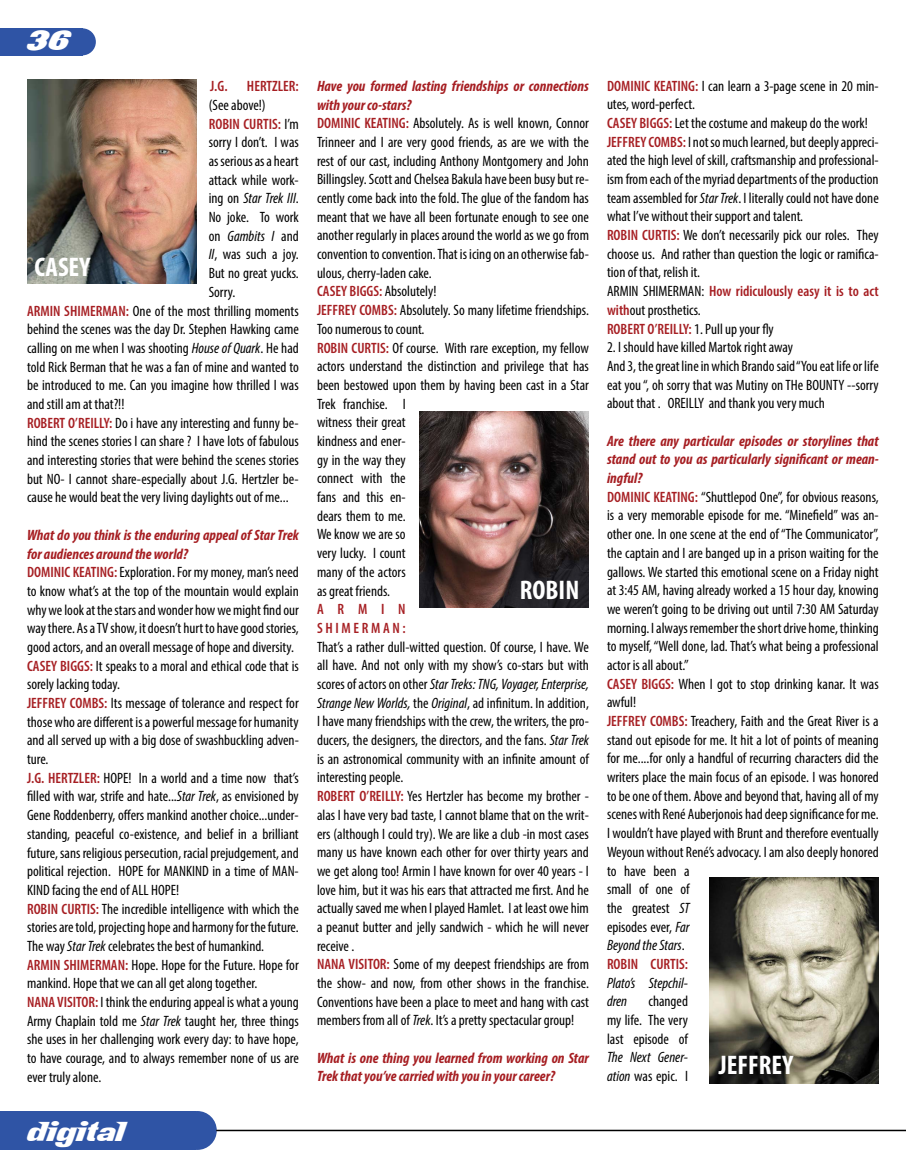
<style>
.page{position:relative;width:906px;height:1176px;background:#fff}
.page>*{position:absolute;margin:0;border:0;box-sizing:border-box;transform-origin:0 0}
.t1{font:36px "New Yorkto Las Vegas";color:#fff}
.t2{font:700 condensed 27px "Myriad Pro";color:#fff}
.t3{font:condensed 15px/18.6px "Myriad Pro";color:#000}
.t4{font:italic 700 condensed 15px/18.8px "Myriad Pro";color:#a61e22}
.t5{font:italic condensed 15px/18.6px "Myriad Pro";color:#000}
.t6{font:600 condensed 15px "Myriad Pro";color:#a61e22}
.t7{font:600 condensed 15px/18.6px "Myriad Pro";letter-spacing:.18em;color:#a61e22}
.s1{font-weight:400;color:#000}
.s2{font-style:normal}
.s3{font-style:italic}
.s4{font-weight:600;color:#a61e22}
.s5{font-weight:700;font-style:italic;color:#a61e22}
</style>
<div class="page">
<img style="left:27px;top:80px;width:170px;height:204px">
<img style="left:419px;top:411px;width:169px;height:196px">
<img style="left:709px;top:877px;width:169px;height:206px">
<div style="left:0;top:28px;width:82px;height:27px;background:#2f54a5"></div>
<div style="left:69px;top:28px;width:27px;height:27px;background:#2f54a5;border-radius:50%"></div>
<div style="left:0;top:1110px;width:195px;height:39px;background:#2f54a5"></div>
<div style="left:178px;top:1110px;width:39px;height:39px;background:#2f54a5;border-radius:50%"></div>
<hr style="left:216px;top:1129px;width:689px;height:1px;background:#000">
<h1 class="t1" style="left:28px;top:22px;width:44px">36</h1>
<p class="t6" style="left:210px;top:77px;width:19px">J.G.</p>
<p class="t6" style="left:247px;top:77px;width:53px">HERTZLER:</p>
<p class="t3" style="left:208px;top:95px;width:58px">(See above!)</p>
<p class="t6" style="left:208px;top:114px;width:91px">ROBIN CURTIS: <span class="s1">I’m</span></p>
<p class="t3" style="left:208px;top:133px;width:91px">sorry I don’t. I was</p>
<p class="t3" style="left:208px;top:151px;width:91px">as serious as a heart</p>
<p class="t3" style="left:208px;top:170px;width:91px">attack while work-</p>
<p class="t5" style="left:208px;top:189px;width:92px"><span class="s2">ing on</span> Star Trek III<span class="s2">.</span></p>
<p class="t3" style="left:208px;top:207px;width:91px">No joke. To work</p>
<p class="t5" style="left:208px;top:226px;width:92px"><span class="s2">on</span> Gambits I <span class="s2">and</span></p>
<p class="t3" style="left:208px;top:245px;width:91px"><span class="s3">II</span>, was such a joy.</p>
<p class="t3" style="left:208px;top:263px;width:91px">But no great yucks.</p>
<p class="t3" style="left:208px;top:282px;width:28px">Sorry.</p>
<p class="t3" style="left:27px;top:301px;width:273px"><span class="s4">ARMIN SHIMERMAN:</span> One of the most thrilling moments</p>
<p class="t3" style="left:27px;top:320px;width:273px">behind the scenes was the day Dr. Stephen Hawking came</p>
<p class="t3" style="left:27px;top:338px;width:273px">calling on me when I was shooting <span class="s3">House of Quark</span>. He had</p>
<p class="t3" style="left:27px;top:357px;width:273px">told Rick Berman that he was a fan of mine and wanted to</p>
<p class="t3" style="left:27px;top:376px;width:273px">be introduced to me. Can you imagine how thrilled I was</p>
<p class="t3" style="left:27px;top:394px;width:99px">and still am at that?!!</p>
<p class="t3" style="left:27px;top:413px;width:273px"><span class="s4">ROBERT O’REILLY:</span> Do i have any interesting and funny be-</p>
<p class="t3" style="left:27px;top:432px;width:273px">hind the scenes stories I can share ? I have lots of fabulous</p>
<p class="t3" style="left:27px;top:450px;width:273px">and interesting stories that were behind the scenes stories</p>
<p class="t3" style="left:27px;top:469px;width:273px">but NO- I cannot share-especially about J.G. Hertzler be-</p>
<p class="t3" style="left:27px;top:488px;width:263px">cause he would beat the very living daylights out of me...</p>
<p class="t3" style="left:27px;top:525px;width:273px"><span class="s5">What do you think is the enduring appeal of Star Trek for audiences around the world?<br></span><span class="s4">DOMINIC KEATING:</span> Exploration. For my money, man’s need to know what’s at the top of the mountain would explain why we look at the stars and wonder how we might find our way there. As a TV show, it doesn’t hurt to have good stories, good actors, and an overall message of hope and diversity.<br><span class="s4">CASEY BIGGS:</span> It speaks to a moral and ethical code that is sorely lacking today.<br><span class="s4">JEFFREY COMBS:</span> Its message of tolerance and respect for those who are different is a powerful message for humanity and all served up with a big dose of swashbuckling adven&shy;ture.<br><span class="s4">J.G. HERTZLER:</span> HOPE! In a world and a time now that’s filled with war, strife and hate...<span class="s3">Star Trek</span>, as envisioned by Gene Roddenberry, offers mankind another choice...under&shy;standing, peaceful co-existence, and belief in a brilliant future, sans religious persecution, racial prejudgement, and political rejection. HOPE for MANKIND in a time of MAN-KIND facing the end of ALL HOPE!<br><span class="s4">ROBIN CURTIS:</span> The incredible intelligence with which the stories are told, projecting hope and harmony for the future.<br>The way <span class="s3">Star Trek</span> celebrates the best of humankind.<br><span class="s4">ARMIN SHIMERMAN:</span> Hope. Hope for the Future. Hope for mankind. Hope that we can all get along together.<br><span class="s4">NANA VISITOR:</span> I think the enduring appeal is what a young Army Chaplain told me <span class="s3">Star Trek</span> taught her, three things she uses in her challenging work every day: to have hope, to have courage, and to always remember none of us are ever truly alone.</p>
<h2 class="t2" style="left:34px;top:250px;width:57px">CASEY</h2>
<h1 class="t1" style="left:27px;top:1111px;width:99px">digital</h1>
<p class="t3" style="left:317px;top:76px;width:273px"><span class="s5">Have you formed lasting friendships or connections with your co-stars?<br></span><span class="s4">DOMINIC KEATING:</span> Absolutely. As is well known, Connor Trinneer and I are very good friends, as are we with the rest of our cast, including Anthony Montgomery and John Billingsley. Scott and Chelsea Bakula have been busy but re&shy;cently come back into the fold. The glue of the fandom has meant that we have all been fortunate enough to see one another regularly in places around the world as we go from convention to convention. That is icing on an otherwise fab&shy;ulous, cherry-laden cake.<br><span class="s4">CASEY BIGGS:</span> Absolutely!<br><span class="s4">JEFFREY COMBS:</span> Absolutely. So many lifetime friendships.<br>Too numerous to count.<br><span class="s4">ROBIN CURTIS:</span> Of course. With rare exception, my fellow actors understand the distinction and privilege that has been bestowed upon them by having been cast in a Star Trek franchise. I<br>witness their great<br>kindness and ener-<br>gy in the way they<br>connect with the<br>fans and this en-<br>dears them to me.<br>We know we are so<br>very lucky. I count<br>many of the actors<br>as great friends.</p>
<p class="t7" style="left:317px;top:599px;width:90px">ARMIN<br>SHIMERMAN:</p>
<p class="t3" style="left:317px;top:637px;width:273px">That’s a rather dull-witted question. Of course, I have. We all have. And not only with my show’s co-stars but with scores of actors on other <span class="s3">Star Treks: TNG, Voyager, Enterprise, Strange New Worlds,</span> the <span class="s3">Original</span>, ad infinitum. In addition, I have many friendships with the crew, the writers, the pro&shy;ducers, the designers, the directors, and the fans. <span class="s3">Star Trek </span>is an astronomical community with an infinite amount of interesting people.<br><span class="s4">ROBERT O’REILLY:</span> Yes Hertzler has become my brother - alas I have very bad taste, I cannot blame that on the writ&shy;ers (although I could try). We are like a club -in most cases many us have known each other for over thirty years and we get along too! Armin I have known for over 40 years - I love him, but it was his ears that attracted me first. And he actually saved me when I played Hamlet. I at least owe him a peanut butter and jelly sandwich - which he will never receive .<br><span class="s4">NANA VISITOR:</span> Some of my deepest friendships are from the show- and now, from other shows in the franchise.<br>Conventions have been a place to meet and hang with cast members from all of <span class="s3">Trek</span>. It’s a pretty spectacular group!</p>
<p class="t4" style="left:317px;top:1047px;width:273px">What is one thing you learned from working on Star<br>Trek that you’ve carried with you in your career?</p>
<h2 class="t2" style="left:519px;top:572px;width:61px">ROBIN</h2>
<p class="t3" style="left:606px;top:76px;width:273px"><span class="s4">DOMINIC KEATING:</span> I can learn a 3-page scene in 20 min&shy;utes, word-perfect.<br><span class="s4">CASEY BIGGS:</span> Let the costume and makeup do the work!<br><span class="s4">JEFFREY COMBS:</span> I not so much learned, but deeply appreci&shy;ated the high level of skill, craftsmanship and professional&shy;ism from each of the myriad departments of the production team assembled for <span class="s3">Star Trek</span>. I literally could not have done what I’ve without their support and talent.<br><span class="s4">ROBIN CURTIS:</span> We don’t necessarily pick our roles. They choose us. And rather than question the logic or ramifica&shy;tion of that, relish it.<br>ARMIN SHIMERMAN: <span class="s4">How ridiculously easy it is to act with</span>out prosthetics.<br><span class="s4">ROBERT O’REILLY:</span> 1. Pull up your fly</p>
<p class="t3" style="left:606px;top:337px;width:273px">2. I should have killed Martok right away<br>And 3, the great line in which Brando said “You eat life or life eat you “, oh sorry that was Mutiny on THe BOUNTY --sorry about that . OREILLY and thank you very much</p>
<p class="t3" style="left:606px;top:431px;width:273px"><span class="s5">Are there any particular episodes or storylines that stand out to you as particularly significant or mean&shy;ingful?<br></span><span class="s4">DOMINIC KEATING:</span> “Shuttlepod One”, for obvious reasons, is a very memorable episode for me. “Minefield” was an&shy;other one. In one scene at the end of “The Communicator”, the captain and I are banged up in a prison waiting for the gallows. We started this emotional scene on a Friday night at 3:45 AM, having already worked a 15 hour day, knowing we weren’t going to be driving out until 7:30 AM Saturday morning. I always remember the short drive home, thinking to myself, “Well done, lad. That’s what being a professional actor is all about.”<br><span class="s4">CASEY BIGGS:</span> When I got to stop drinking kanar. It was awful!<br><span class="s4">JEFFREY COMBS:</span> Treachery, Faith and the Great River is a stand out episode for me. It hit a lot of points of meaning for me....for only a handful of recurring characters did the writers place the main focus of an episode. I was honored to be one of them. Above and beyond that, having all of my scenes with René Auberjonois had deep significance for me.<br>I wouldn’t have played with Brunt and therefore eventually Weyoun without René’s advocacy. I am also deeply honored to have been a<br>small of one of<br>the greatest <span class="s3">ST<br></span>episodes ever, <span class="s3">Far<br>Beyond the Stars</span>.<br><span class="s4">ROBIN CURTIS:</span></p>
<p class="t5" style="left:606px;top:972px;width:82px">Plato’s Stepchil&shy;dren</p>
<p class="t3" style="left:606px;top:991px;width:83px;text-align:justify;text-indent:41px">changed my life. The very last episode of</p>
<p class="t5" style="left:606px;top:1047px;width:83px">The Next Gener&shy;ation <span class="s2">was epic. I</span></p>
<h2 class="t2" style="left:718px;top:1047px;width:76px">JEFFREY</h2>
</div>
